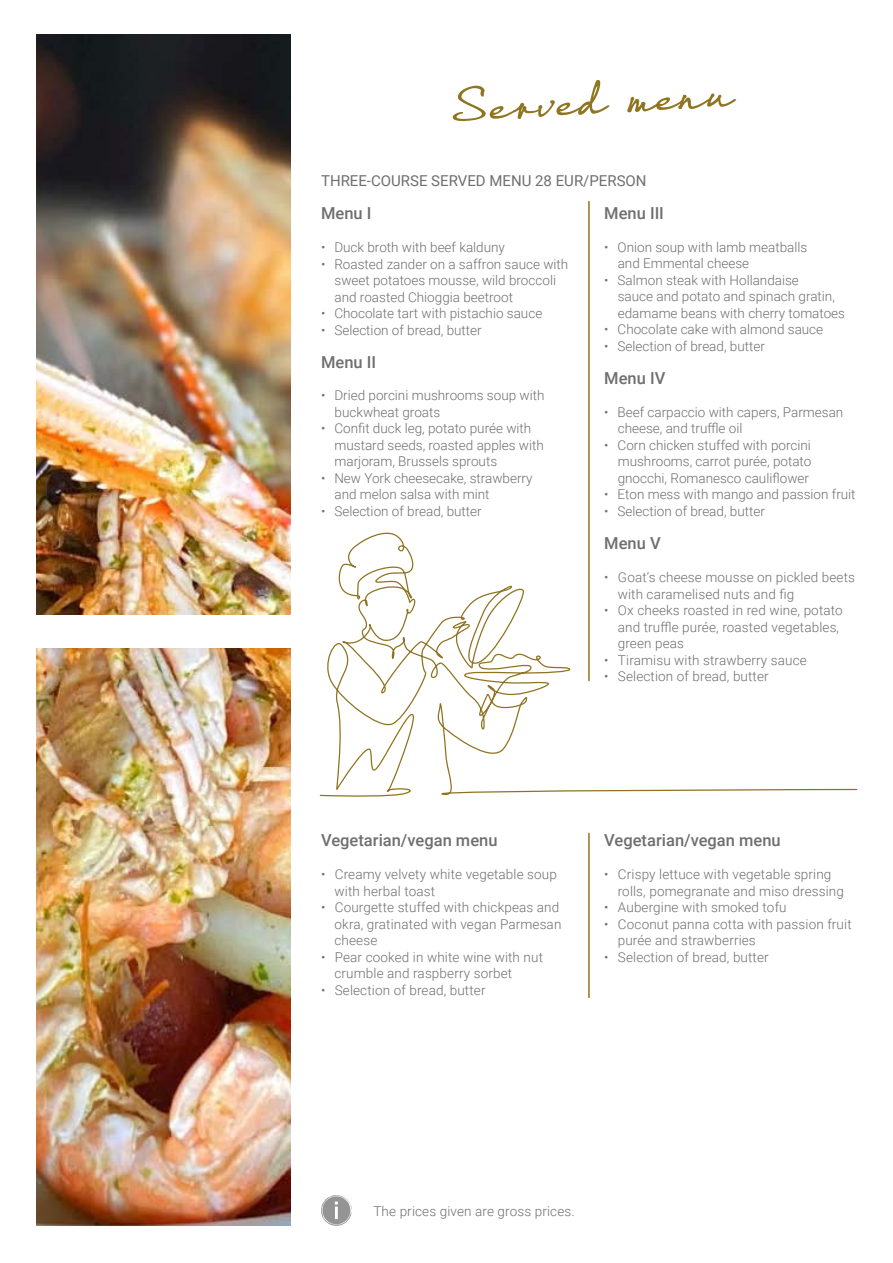
<style>
.page{position:relative;width:893px;height:1263px;background:#fff}
.page>*{position:absolute;margin:0;border:0;box-sizing:border-box;transform-origin:0 0}
.t1{font:900 49.5px "Thought W01";color:#907521}
.t2{font:500 16.5px "Roboto";color:#706f6f}
.t3{font:15px "Roboto";color:#706f6f}
.t4{font:300 13.5px/16.5px "Roboto";color:#706f6f}
</style>
<div class="page">
<hr style="left:588px;top:201px;width:2px;height:480px;background:#907521">
<hr style="left:588px;top:833px;width:2px;height:165px;background:#907521">
<svg style="left:319px;top:529px;width:539px;height:268px"></svg>
<img style="left:36px;top:35px;width:254px;height:1191px">
<div style="left:36px;top:616px;width:256px;height:32px;background:#fff"></div>
<svg style="left:321px;top:1195px;width:31px;height:31px"></svg>
<h1 class="t1" style="left:447px;top:76px;width:284px;rotate:-3deg">Served menu</h1>
<p class="t3" style="left:321px;top:170px;width:327px">THREE-COURSE SERVED MENU 28 EUR/PERSON</p>
<p class="t2" style="left:321px;top:202px;width:52px">Menu I</p>
<p class="t2" style="left:604px;top:202px;width:61px">Menu III</p>
<p class="t4" style="left:321px;top:238px;width:185px">• Duck broth with beef kalduny</p>
<p class="t4" style="left:335px;top:255px;width:235px;text-indent:-14px">• Roasted zander on a saffron sauce with sweet potatoes mousse, wild broccoli and roasted Chioggia beetroot</p>
<p class="t4" style="left:321px;top:304px;width:223px">• Chocolate tart with pistachio sauce</p>
<p class="t4" style="left:321px;top:321px;width:162px">• Selection of bread, butter</p>
<p class="t2" style="left:321px;top:350px;width:57px">Menu II</p>
<p class="t4" style="left:335px;top:387px;width:211px;text-indent:-14px">• Dried porcini mushrooms soup with buckwheat groats</p>
<p class="t4" style="left:335px;top:420px;width:211px;text-indent:-14px">• Confit duck leg, potato purée with mustard seeds, roasted apples with marjoram, Brussels sprouts</p>
<p class="t4" style="left:335px;top:469px;width:200px;text-indent:-14px">• New York cheesecake, strawberry and melon salsa with mint</p>
<p class="t4" style="left:321px;top:502px;width:162px">• Selection of bread, butter</p>
<p class="t4" style="left:618px;top:238px;width:191px;text-indent:-14px">• Onion soup with lamb meatballs and Emmental cheese</p>
<p class="t4" style="left:618px;top:271px;width:229px;text-indent:-14px">• Salmon steak with Hollandaise<br>sauce and potato and spinach gratin, edamame beans with cherry tomatoes</p>
<p class="t4" style="left:604px;top:321px;width:220px">• Chocolate cake with almond sauce</p>
<p class="t4" style="left:604px;top:337px;width:162px">• Selection of bread, butter</p>
<p class="t2" style="left:604px;top:367px;width:63px">Menu IV</p>
<p class="t4" style="left:618px;top:403px;width:227px;text-indent:-14px">• Beef carpaccio with capers, Parmesan cheese, and truffle oil</p>
<p class="t4" style="left:618px;top:436px;width:195px;text-align:justify;text-indent:-14px">• Corn chicken stuffed with porcini mushrooms, carrot purée, potato gnocchi, Romanesco cauliflower</p>
<p class="t4" style="left:604px;top:486px;width:253px">• Eton mess with mango and passion fruit</p>
<p class="t4" style="left:604px;top:502px;width:162px">• Selection of bread, butter</p>
<p class="t2" style="left:604px;top:532px;width:58px">Menu V</p>
<p class="t4" style="left:618px;top:568px;width:239px;text-indent:-14px">• Goat’s cheese mousse on pickled beets with caramelised nuts and fig</p>
<p class="t4" style="left:618px;top:601px;width:226px;text-indent:-14px">• Ox cheeks roasted in red wine, potato and truffle purée, roasted vegetables, green peas</p>
<p class="t4" style="left:604px;top:651px;width:204px">• Tiramisu with strawberry sauce</p>
<p class="t4" style="left:604px;top:667px;width:166px">• Selection of bread, butter</p>
<p class="t2" style="left:321px;top:829px;width:178px">Vegetarian/vegan menu</p>
<p class="t2" style="left:604px;top:829px;width:178px">Vegetarian/vegan menu</p>
<p class="t4" style="left:335px;top:865px;width:224px;text-indent:-14px">• Creamy velvety white vegetable soup with herbal toast</p>
<p class="t4" style="left:335px;top:898px;width:228px;text-indent:-14px">• Courgette stuffed with chickpeas and okra, gratinated with vegan Parmesan cheese</p>
<p class="t4" style="left:335px;top:948px;width:210px;text-indent:-14px">• Pear cooked in white wine with nut crumble and raspberry sorbet</p>
<p class="t4" style="left:321px;top:981px;width:166px">• Selection of bread, butter</p>
<p class="t4" style="left:618px;top:865px;width:228px;text-indent:-14px">• Crispy lettuce with vegetable spring rolls, pomegranate and miso dressing</p>
<p class="t4" style="left:604px;top:898px;width:184px">• Aubergine with smoked tofu</p>
<p class="t4" style="left:618px;top:915px;width:235px;text-indent:-14px">• Coconut panna cotta with passion fruit purée and strawberries</p>
<p class="t4" style="left:604px;top:948px;width:166px">• Selection of bread, butter</p>
<p class="t4" style="left:373px;top:1202px;width:203px">The prices given are gross prices.</p>
</div>
